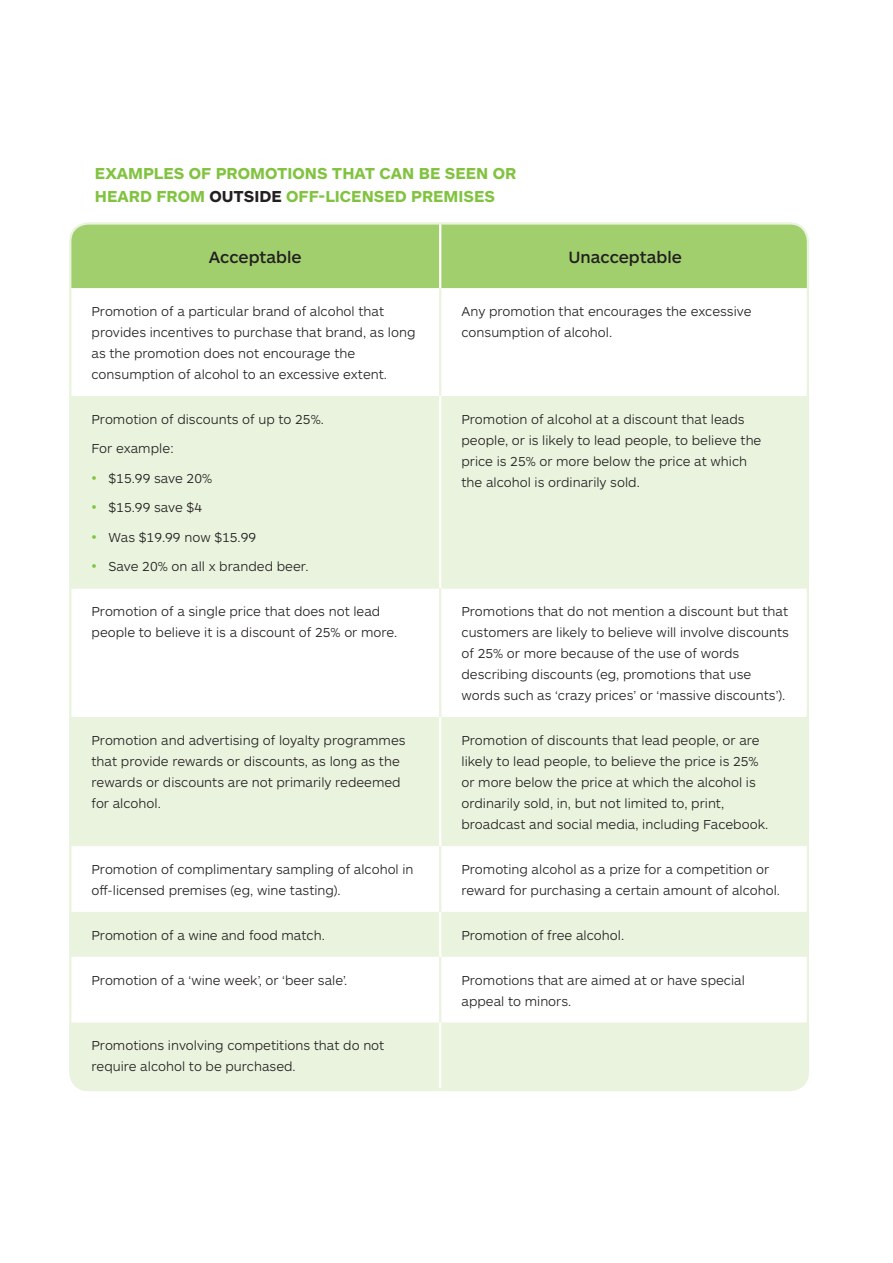
<style>
.page{position:relative;width:893px;height:1263px;background:#fff}
.page>*{position:absolute;margin:0;border:0;box-sizing:border-box;transform-origin:0 0}
.t1{font:500 16.95px "ARS Maquette Pro";color:#231f20}
.t2{font:700 16.5px/22.5px "ARS Maquette Pro";color:#81c340}
.t3{font:300 13.5px/21px "ARS Maquette Pro";color:#231f20}
.s1{color:#231f20}
.s2{font-size:15px;color:#81c340}
</style>
<div class="page">
<div style="left:72px;top:225px;width:734px;height:63px;background:#a1cf6d"></div>
<svg style="left:72px;top:396px;width:736px;height:692px;fill:#e9f3de"></svg>
<svg style="left:72px;top:846px;width:734px;height:176px"></svg>
<hr style="left:439px;top:223px;width:2px;height:65px;background:#fff">
<hr style="left:439px;top:396px;width:2px;height:192px;background:#fff">
<hr style="left:439px;top:288px;width:2px;height:108px;background:#e9f3de">
<hr style="left:439px;top:588px;width:2px;height:129px;background:#e9f3de">
<hr style="left:439px;top:846px;width:2px;height:66px;background:#e9f3de">
<hr style="left:439px;top:957px;width:2px;height:65px;background:#e9f3de">
<hr style="left:439px;top:717px;width:2px;height:129px;background:#fff">
<hr style="left:439px;top:912px;width:2px;height:45px;background:#fff">
<hr style="left:439px;top:1022px;width:2px;height:66px;background:#fff">
<p class="t2" style="left:95px;top:161px;width:423px">EXAMPLES OF PROMOTIONS THAT CAN BE SEEN OR<br>HEARD FROM <span class="s1">OUTSIDE</span> OFF-LICENSED PREMISES</p>
<p class="t1" style="left:209px;top:246px;width:94px">Acceptable</p>
<p class="t1" style="left:568px;top:246px;width:115px">Unacceptable</p>
<p class="t3" style="left:92px;top:300px;width:325px">Promotion of a particular brand of alcohol that provides incentives to purchase that brand, as long as the promotion does not encourage the consumption of alcohol to an excessive extent.</p>
<p class="t3" style="left:461px;top:300px;width:292px">Any promotion that encourages the excessive consumption of alcohol.</p>
<p class="t3" style="left:92px;top:404px;width:234px;line-height:29.5px">Promotion of discounts of up to 25%.<br>For example:</p>
<p class="t3" style="left:92px;top:467px;width:122px"><span class="s2">•</span> $15.99 save 20%</p>
<p class="t3" style="left:92px;top:497px;width:112px"><span class="s2">•</span> $15.99 save $4</p>
<p class="t3" style="left:92px;top:526px;width:166px"><span class="s2">•</span> Was $19.99 now $15.99</p>
<p class="t3" style="left:92px;top:556px;width:218px"><span class="s2">•</span> Save 20% on all x branded beer.</p>
<p class="t3" style="left:461px;top:408px;width:301px">Promotion of alcohol at a discount that leads people, or is likely to lead people, to believe the price is 25% or more below the price at which the alcohol is ordinarily sold.</p>
<p class="t3" style="left:92px;top:600px;width:307px">Promotion of a single price that does not lead people to believe it is a discount of 25% or more.</p>
<p class="t3" style="left:461px;top:600px;width:329px">Promotions that do not mention a discount but that customers are likely to believe will involve discounts of 25% or more because of the use of words describing discounts (eg, promotions that use words such as ‘crazy prices’ or ‘massive discounts’).</p>
<p class="t3" style="left:92px;top:729px;width:315px">Promotion and advertising of loyalty programmes that provide rewards or discounts, as long as the rewards or discounts are not primarily redeemed for alcohol.</p>
<p class="t3" style="left:461px;top:729px;width:308px">Promotion of discounts that lead people, or are likely to lead people, to believe the price is 25% or more below the price at which the alcohol is ordinarily sold, in, but not limited to, print, broadcast and social media, including Facebook.</p>
<p class="t3" style="left:92px;top:858px;width:323px">Promotion of complimentary sampling of alcohol in off-licensed premises (eg, wine tasting).</p>
<p class="t3" style="left:461px;top:858px;width:320px">Promoting alcohol as a prize for a competition or reward for purchasing a certain amount of alcohol.</p>
<p class="t3" style="left:92px;top:924px;width:235px">Promotion of a wine and food match.</p>
<p class="t3" style="left:461px;top:924px;width:164px">Promotion of free alcohol.</p>
<p class="t3" style="left:92px;top:969px;width:257px">Promotion of a ‘wine week’, or ‘beer sale’.</p>
<p class="t3" style="left:461px;top:969px;width:285px">Promotions that are aimed at or have special appeal to minors.</p>
<p class="t3" style="left:92px;top:1035px;width:294px">Promotions involving competitions that do not require alcohol to be purchased.</p>
</div>
